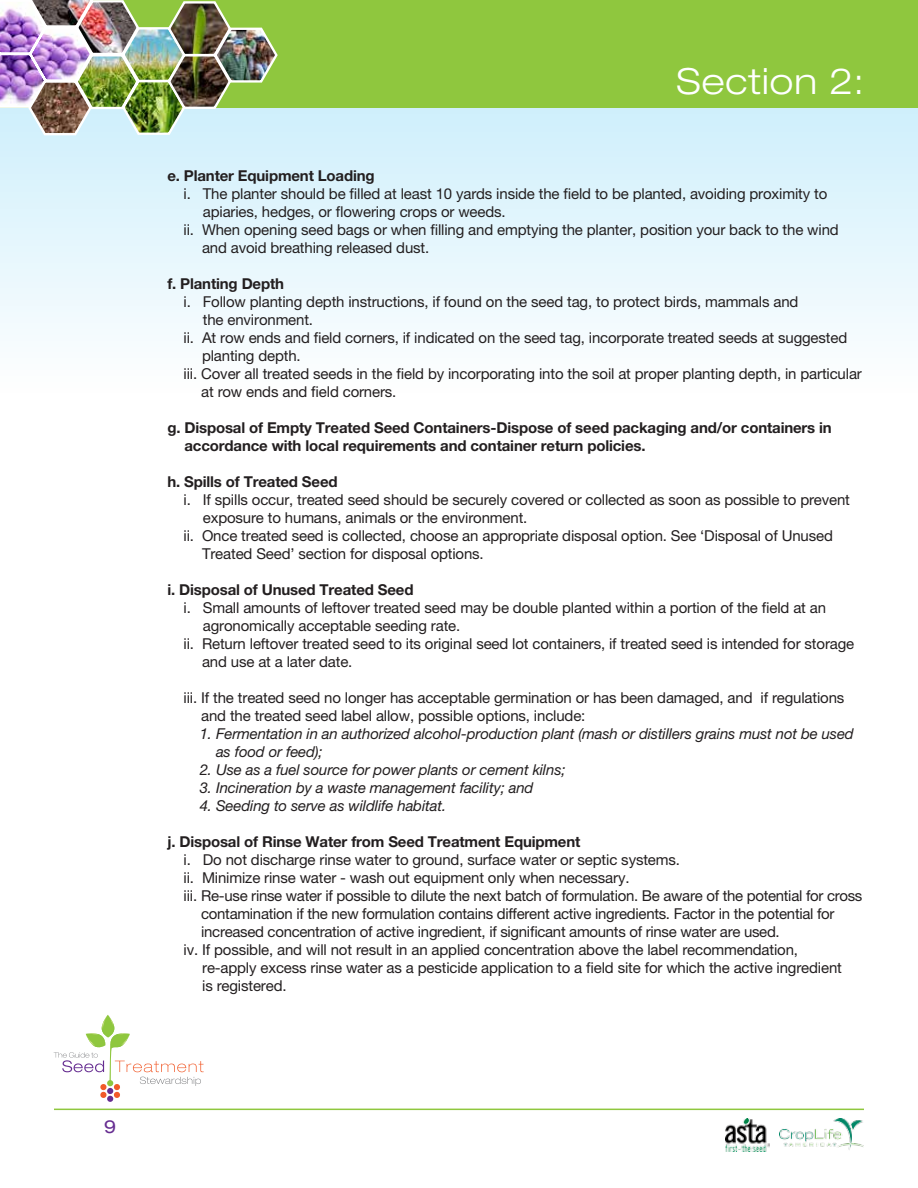
<style>
.page{position:relative;width:918px;height:1188px;background:#fff}
.page>*{position:absolute;margin:0;border:0;box-sizing:border-box;transform-origin:0 0}
.t1{font:300 expanded 36px "Helvetica Neue";letter-spacing:.025em;color:#fff}
.t2{font:expanded 18px "Helvetica Neue";color:#662d91}
.t3{font:15px/18px "Helvetica Neue";letter-spacing:-.01em;color:#231f20}
.t4{font:700 15px/18px "Helvetica Neue";letter-spacing:-.01em;color:#231f20}
.t5{font:italic 15px/18px "Helvetica Neue";letter-spacing:-.01em;color:#231f20}
</style>
<div class="page">
<img style="left:726px;top:1118px;width:43px;height:34px">
<img style="left:779px;top:1119px;width:85px;height:31px">
<hr style="left:54px;top:1109px;width:810px;height:1px;background:#8fc73e">
<svg style="left:0;top:108px;width:918px;height:227px;fill:#e2f5fd"></svg>
<div style="left:0;top:0;width:918px;height:108px;background:#8fc73e"></div>
<svg style="left:54px;top:1015px;width:150px;height:87px"></svg>
<img style="left:0;top:0;width:279px;height:137px">
<p class="t2" style="left:104px;top:1116px;width:14px">9</p>
<h1 class="t1" style="left:676px;top:60px;width:189px">Section 2:</h1>
<p class="t4" style="left:167px;top:166px;width:209px">e. Planter Equipment Loading</p>
<p class="t3" style="left:184px;top:184px;width:645px">i. The planter should be filled at least 10 yards inside the field to be planted, avoiding proximity to</p>
<p class="t3" style="left:203px;top:202px;width:302px">apiaries, hedges, or flowering crops or weeds.</p>
<p class="t3" style="left:184px;top:220px;width:657px">ii. When opening seed bags or when filling and emptying the planter, position your back to the wind</p>
<p class="t3" style="left:202px;top:238px;width:226px">and avoid breathing released dust.</p>
<p class="t4" style="left:167px;top:274px;width:118px">f. Planting Depth</p>
<p class="t3" style="left:184px;top:292px;width:616px">i. Follow planting depth instructions, if found on the seed tag, to protect birds, mammals and</p>
<p class="t3" style="left:203px;top:310px;width:109px">the environment.</p>
<p class="t3" style="left:184px;top:328px;width:665px">ii. At row ends and field corners, if indicated on the seed tag, incorporate treated seeds at suggested</p>
<p class="t3" style="left:202px;top:346px;width:98px">planting depth.</p>
<p class="t3" style="left:184px;top:364px;width:680px">iii. Cover all treated seeds in the field by incorporating into the soil at proper planting depth, in particular</p>
<p class="t3" style="left:201px;top:382px;width:194px">at row ends and field corners.</p>
<p class="t4" style="left:184px;top:418px;width:649px;text-indent:-17px">g. Disposal of Empty Treated Seed Containers-Dispose of seed packaging and/or containers in accordance with local requirements and container return policies.</p>
<p class="t4" style="left:167px;top:472px;width:172px">h. Spills of Treated Seed</p>
<p class="t3" style="left:184px;top:490px;width:668px">i. If spills occur, treated seed should be securely covered or collected as soon as possible to prevent</p>
<p class="t3" style="left:203px;top:508px;width:324px">exposure to humans, animals or the environment.</p>
<p class="t3" style="left:184px;top:526px;width:651px">ii. Once treated seed is collected, choose an appropriate disposal option. See ‘Disposal of Unused</p>
<p class="t3" style="left:202px;top:544px;width:281px">Treated Seed’ section for disposal options.</p>
<p class="t4" style="left:167px;top:580px;width:248px">i. Disposal of Unused Treated Seed</p>
<p class="t3" style="left:184px;top:598px;width:644px">i. Small amounts of leftover treated seed may be double planted within a portion of the field at an</p>
<p class="t3" style="left:203px;top:616px;width:257px">agronomically acceptable seeding rate.</p>
<p class="t3" style="left:184px;top:634px;width:672px">ii. Return leftover treated seed to its original seed lot containers, if treated seed is intended for storage</p>
<p class="t3" style="left:202px;top:652px;width:149px">and use at a later date.</p>
<p class="t3" style="left:201px;top:688px;width:645px;text-indent:-18px">iii. If the treated seed no longer has acceptable germination or has been damaged, and if regulations and the treated seed label allow, possible options, include:</p>
<p class="t5" style="left:216px;top:724px;width:639px;text-indent:-16px">1. Fermentation in an authorized alcohol-production plant (mash or distillers grains must not be used as food or feed);</p>
<p class="t5" style="left:200px;top:760px;width:367px">2. Use as a fuel source for power plants or cement kilns;</p>
<p class="t5" style="left:200px;top:778px;width:335px">3. Incineration by a waste management facility; and</p>
<p class="t5" style="left:200px;top:796px;width:248px">4. Seeding to serve as wildlife habitat.</p>
<p class="t4" style="left:167px;top:832px;width:415px">j. Disposal of Rinse Water from Seed Treatment Equipment</p>
<p class="t3" style="left:184px;top:850px;width:496px">i. Do not discharge rinse water to ground, surface water or septic systems.</p>
<p class="t3" style="left:184px;top:868px;width:445px">ii. Minimize rinse water - wash out equipment only when necessary.</p>
<p class="t3" style="left:184px;top:886px;width:680px">iii. Re-use rinse water if possible to dilute the next batch of formulation. Be aware of the potential for cross</p>
<p class="t3" style="left:201px;top:904px;width:635px">contamination if the new formulation contains different active ingredients. Factor in the potential for</p>
<p class="t3" style="left:201px;top:922px;width:578px">increased concentration of active ingredient, if significant amounts of rinse water are used.</p>
<p class="t3" style="left:184px;top:940px;width:616px">iv. If possible, and will not result in an applied concentration above the label recommendation,</p>
<p class="t3" style="left:202px;top:958px;width:641px">re-apply excess rinse water as a pesticide application to a field site for which the active ingredient</p>
<p class="t3" style="left:202px;top:976px;width:84px">is registered.</p>
</div>
